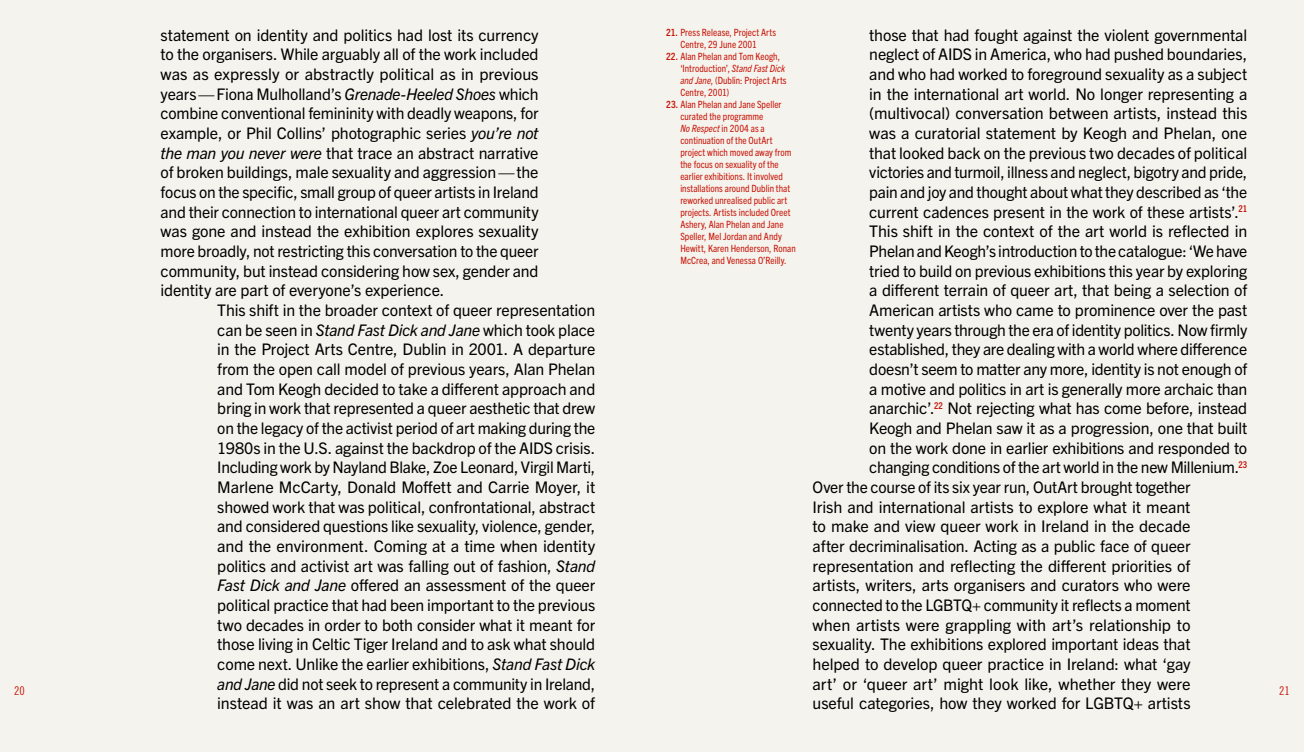
<style>
.page{position:relative;width:1304px;height:752px;background:#fff}
.page>*{position:absolute;margin:0;border:0;box-sizing:border-box;transform-origin:0 0}
.t1{font:16px/19.6px "Trade Gothic Next LT Pro";letter-spacing:-.01em;color:#000;text-align:justify}
.t2{font:12px "Trade Gothic Cond Eighteen";color:#c71509}
.t3{font:condensed 10px/12px "Trade Gothic Next LT Pro";letter-spacing:.005em;color:#c71509}
.s1{font-weight:700}
.s2{font-style:italic}
</style>
<div class="page">
<div style="left:0;top:0;width:1304px;height:751px;background:#f5f3ed"></div>
<p class="t3" style="left:666px;top:26px;width:111px;text-align:center"><span class="s1">21.</span> Press Release, Project Arts<br>Centre, 29 June 2001</p>
<p class="t3" style="left:680px;top:50px;width:108px;text-indent:-14px"><span class="s1">22.</span> Alan Phelan and Tom Keogh, ‘Introduction’, <span class="s2">Stand Fast Dick and Jane</span>, (Dublin: Project Arts<br>Centre, 2001)</p>
<p class="t3" style="left:680px;top:98px;width:117px;text-indent:-14px"><span class="s1">23.</span> Alan Phelan and Jane Speller curated the programme<br><span class="s2">No Respect</span> in 2004 as a continuation of the OutArt project which moved away from the focus on sexuality of the earlier exhibitions. It involved installations around Dublin that reworked unrealised public art projects. Artists included Oreet<br>Ashery, Alan Phelan and Jane<br>Speller, Mel Jordan and Andy<br>Hewitt, Karen Henderson, Ronan<br>McCrea, and Venessa O’Reilly.</p>
<p class="t1" style="left:869px;top:24px;width:379px">those that had fought against the violent governmental</p>
<p class="t1" style="left:869px;top:44px;width:379px">neglect of AIDS in America, who had pushed boundaries,</p>
<p class="t1" style="left:869px;top:63px;width:379px">and who had worked to foreground sexuality as a subject</p>
<p class="t1" style="left:869px;top:83px;width:380px">in the international art world. No longer representing a</p>
<p class="t1" style="left:869px;top:103px;width:379px">(multivocal) conversation between artists, instead this</p>
<p class="t1" style="left:869px;top:122px;width:379px">was a curatorial statement by Keogh and Phelan, one</p>
<p class="t1" style="left:869px;top:142px;width:379px">that looked back on the previous two decades of political</p>
<p class="t1" style="left:869px;top:162px;width:379px">victories and turmoil, illness and neglect, bigotry and pride,</p>
<p class="t1" style="left:869px;top:181px;width:379px">pain and joy and thought about what they described as ‘the</p>
<p class="t1" style="left:869px;top:201px;width:379px">current cadences present in the work of these artists’.<sup>21</sup></p>
<p class="t1" style="left:869px;top:220px;width:379px">This shift in the context of the art world is reflected in</p>
<p class="t1" style="left:869px;top:240px;width:379px">Phelan and Keogh’s introduction to the catalogue: ‘We have</p>
<p class="t1" style="left:869px;top:260px;width:379px">tried to build on previous exhibitions this year by exploring</p>
<p class="t1" style="left:869px;top:279px;width:379px">a different terrain of queer art, that being a selection of</p>
<p class="t1" style="left:869px;top:299px;width:379px">American artists who came to prominence over the past</p>
<p class="t1" style="left:869px;top:319px;width:379px">twenty years through the era of identity politics. Now firmly</p>
<p class="t1" style="left:869px;top:338px;width:379px">established, they are dealing with a world where difference</p>
<p class="t1" style="left:869px;top:358px;width:379px">doesn’t seem to matter any more, identity is not enough of</p>
<p class="t1" style="left:869px;top:378px;width:379px">a motive and politics in art is generally more archaic than</p>
<p class="t1" style="left:869px;top:397px;width:379px">anarchic’.<sup>22</sup> Not rejecting what has come before, instead</p>
<p class="t1" style="left:869px;top:417px;width:379px">Keogh and Phelan saw it as a progression, one that built</p>
<p class="t1" style="left:869px;top:436px;width:379px">on the work done in earlier exhibitions and responded to</p>
<p class="t1" style="left:869px;top:456px;width:379px">changing conditions of the art world in the new Millenium.<sup>23</sup></p>
<p class="t1" style="left:813px;top:476px;width:380px">Over the course of its six year run, OutArt brought together</p>
<p class="t1" style="left:813px;top:495px;width:379px">Irish and international artists to explore what it meant</p>
<p class="t1" style="left:813px;top:515px;width:379px">to make and view queer work in Ireland in the decade</p>
<p class="t1" style="left:813px;top:535px;width:379px">after decriminalisation. Acting as a public face of queer</p>
<p class="t1" style="left:813px;top:554px;width:379px">representation and reflecting the different priorities of</p>
<p class="t1" style="left:813px;top:574px;width:380px">artists, writers, arts organisers and curators who were</p>
<p class="t1" style="left:813px;top:594px;width:379px">connected to the LGBTQ+ community it reflects a moment</p>
<p class="t1" style="left:813px;top:613px;width:379px">when artists were grappling with art’s relationship to</p>
<p class="t1" style="left:813px;top:633px;width:379px">sexuality. The exhibitions explored important ideas that</p>
<p class="t1" style="left:813px;top:653px;width:379px">helped to develop queer practice in Ireland: what ‘gay</p>
<p class="t1" style="left:813px;top:672px;width:379px">art’ or ‘queer art’ might look like, whether they were</p>
<p class="t1" style="left:813px;top:692px;width:379px">useful categories, how they worked for LGBTQ+ artists</p>
<p class="t1" style="left:161px;top:24px;width:380px">statement on identity and politics had lost its currency to the organisers. While arguably all of the work included was as expressly or abstractly political as in previous years—Fiona Mulholland’s <span class="s2">Grenade-Heeled Shoes</span> which combine conventional femininity with deadly weapons, for example, or Phil Collins’ photographic series <span class="s2">you’re not the man you never were</span> that trace an abstract narrative of broken buildings, male sexuality and aggression—the focus on the specific, small group of queer artists in Ireland and their connection to international queer art community was gone and instead the exhibition explores sexuality more broadly, not restricting this conversation to the queer community, but instead considering how sex, gender and identity are part of everyone’s experience.</p>
<p class="t1" style="left:217px;top:299px;width:380px">This shift in the broader context of queer representation can be seen in <span class="s2">Stand Fast Dick and Jane</span> which took place in the Project Arts Centre, Dublin in 2001. A departure from the open call model of previous years, Alan Phelan and Tom Keogh decided to take a different approach and bring in work that represented a queer aesthetic that drew on the legacy of the activist period of art making during the 1980s in the U.S. against the backdrop of the AIDS crisis.<br>Including work by Nayland Blake, Zoe Leonard, Virgil Marti, Marlene McCarty, Donald Moffett and Carrie Moyer, it showed work that was political, confrontational, abstract and considered questions like sexuality, violence, gender, and the environment. Coming at a time when identity politics and activist art was falling out of fashion, <span class="s2">Stand Fast Dick and Jane</span> offered an assessment of the queer political practice that had been important to the previous two decades in order to both consider what it meant for those living in Celtic Tiger Ireland and to ask what should come next. Unlike the earlier exhibitions, <span class="s2">Stand Fast Dick and Jane</span> did not seek to represent a community in Ireland, instead it was an art show that celebrated the work of</p>
<p class="t2" style="left:14px;top:683px;width:12px">20</p>
<p class="t2" style="left:1279px;top:683px;width:12px">21</p>
</div>
